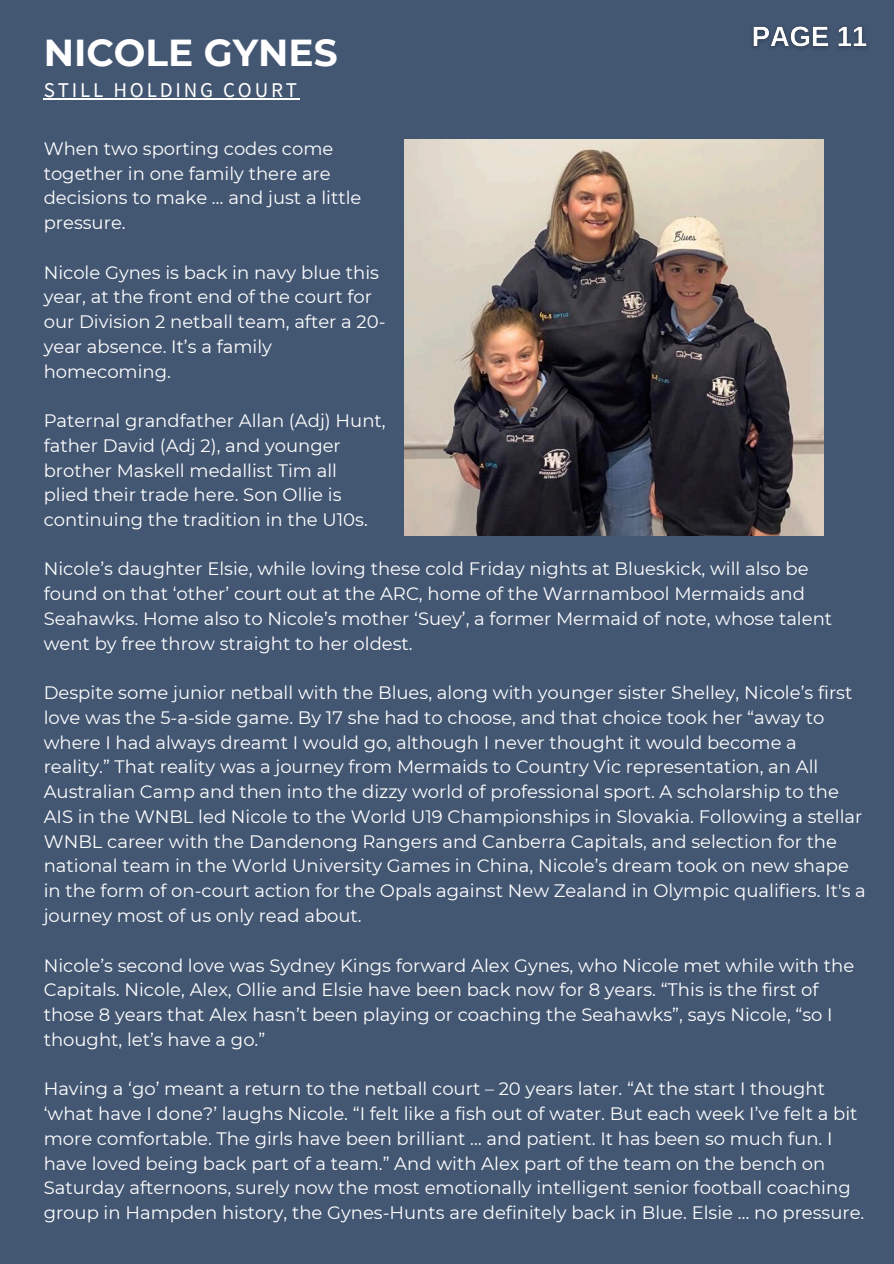
<style>
.page{position:relative;width:894px;height:1264px;background:#fff}
.page>*{position:absolute;margin:0;border:0;box-sizing:border-box;transform-origin:0 0}
.t1{font:700 37.5px "Montserrat";color:#fff}
.t2{font:21px "Source Sans Pro";letter-spacing:.135em;color:#fff}
.t3{font:18px/24.8px "Montserrat";color:#fff}
</style>
<div class="page">
<div style="left:0;top:0;width:893px;height:1263px;background:#435672"></div>
<img style="left:404px;top:140px;width:418px;height:395px">
<img style="left:752px;top:26px;width:115px;height:23px">
<hr style="left:44px;top:98px;width:256px;height:1px;background:#fff">
<p class="t1" style="left:44px;top:29px;width:295px">NICOLE GYNES</p>
<p class="t2" style="left:44px;top:76px;width:255px">STILL HOLDING COURT</p>
<p class="t3" style="left:44px;top:136px;width:319px">When two sporting codes come together in one family there are decisions to make … and just a little pressure.</p>
<p class="t3" style="left:44px;top:260px;width:343px">Nicole Gynes is back in navy blue this year, at the front end of the court for our Division 2 netball team, after a 20- year absence. It’s a family homecoming.</p>
<p class="t3" style="left:44px;top:408px;width:343px">Paternal grandfather Allan (Adj) Hunt, father David (Adj 2), and younger brother Maskell medallist Tim all plied their trade here. Son Ollie is continuing the tradition in the U10s.</p>
<h1 class="t3" style="left:44px;top:556px;width:789px">Nicole’s daughter Elsie, while loving these cold Friday nights at Blueskick, will also be found on that ‘other’ court out at the ARC, home of the Warrnambool Mermaids and Seahawks. Home also to Nicole’s mother ‘Suey’, a former Mermaid of note, whose talent went by free throw straight to her oldest.</h1>
<h3 class="t3" style="left:44px;top:680px;width:823px">Despite some junior netball with the Blues, along with younger sister Shelley, Nicole’s first love was the 5-a-side game. By 17 she had to choose, and that choice took her “away to where I had always dreamt I would go, although I never thought it would become a reality.” That reality was a journey from Mermaids to Country Vic representation, an All Australian Camp and then into the dizzy world of professional sport. A scholarship to the AIS in the WNBL led Nicole to the World U19 Championships in Slovakia. Following a stellar WNBL career with the Dandenong Rangers and Canberra Capitals, and selection for the national team in the World University Games in China, Nicole’s dream took on new shape in the form of on-court action for the Opals against New Zealand in Olympic qualifiers. It's a journey most of us only read about.</h3>
<p class="t3" style="left:44px;top:952px;width:811px">Nicole’s second love was Sydney Kings forward Alex Gynes, who Nicole met while with the Capitals. Nicole, Alex, Ollie and Elsie have been back now for 8 years. “This is the first of those 8 years that Alex hasn’t been playing or coaching the Seahawks”, says Nicole, “so I thought, let’s have a go.”</p>
<p class="t3" style="left:44px;top:1076px;width:822px">Having a ‘go’ meant a return to the netball court – 20 years later. “At the start I thought ‘what have I done?’ laughs Nicole. “I felt like a fish out of water. But each week I’ve felt a bit more comfortable. The girls have been brilliant … and patient. It has been so much fun. I have loved being back part of a team.” And with Alex part of the team on the bench on Saturday afternoons, surely now the most emotionally intelligent senior football coaching group in Hampden history, the Gynes-Hunts are definitely back in Blue. Elsie … no pressure.</p>
</div>
